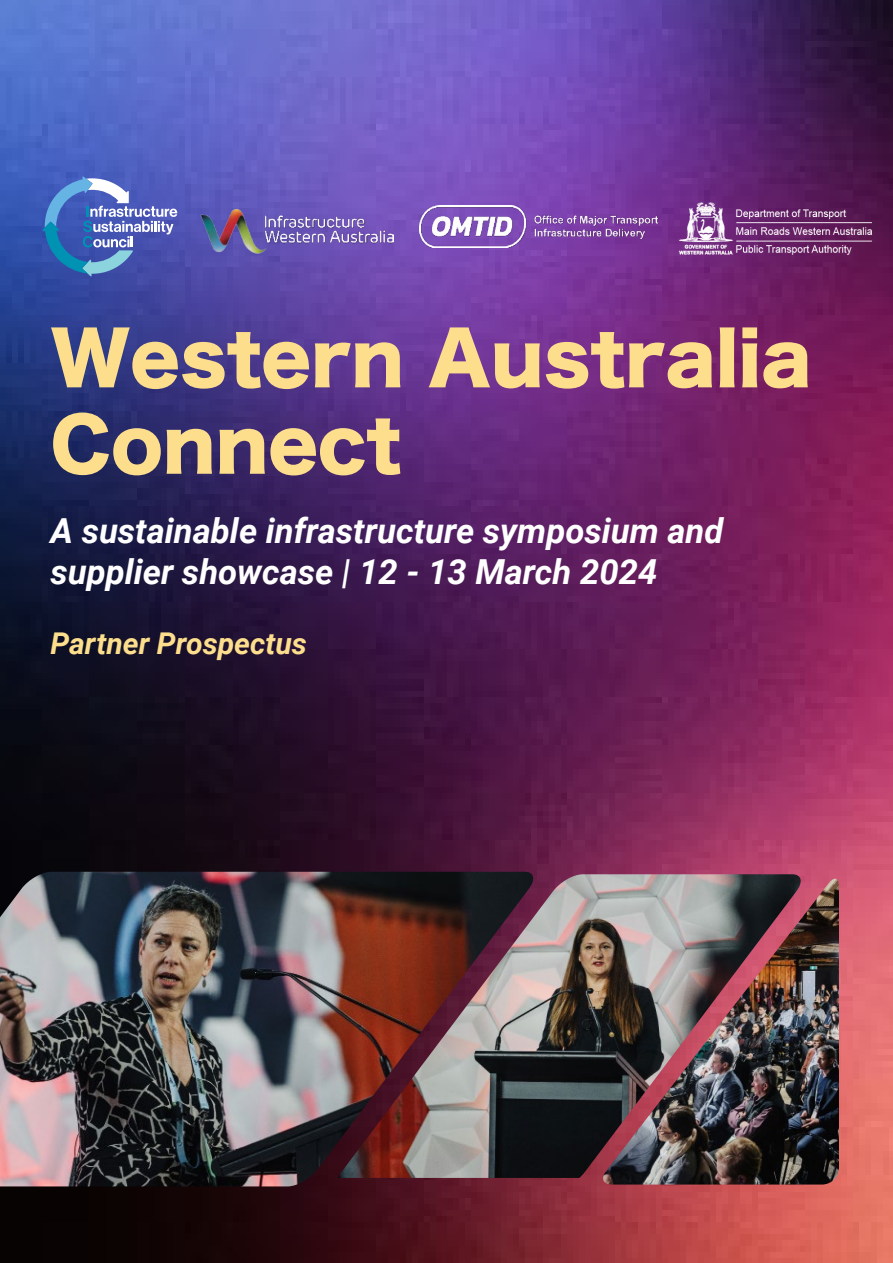
<style>
.page{position:relative;width:893px;height:1263px;background:#fff}
.page>*{position:absolute;margin:0;border:0;box-sizing:border-box;transform-origin:0 0}
.t1{font:72px/86.4px "Hira Kaku Std N W8";color:#fdde8c}
.t2{font:italic 700 34.5px/41.4px "Roboto";color:#fff}
.t3{font:italic 700 30px "Roboto";color:#fcde8d}
</style>
<div class="page">
<img style="left:0;top:0;width:893px;height:1263px">
<svg style="left:42px;top:176px;width:135px;height:101px;background:#5975bf"></svg>
<img style="left:0;top:872px;width:533px;height:314px">
<img style="left:338px;top:874px;width:465px;height:304px">
<img style="left:600px;top:879px;width:239px;height:305px">
<img style="left:420px;top:206px;width:250px;height:41px">
<img style="left:275px;top:209px;width:119px;height:43px">
<img style="left:190px;top:191px;width:85px;height:85px">
<img style="left:674px;top:190px;width:209px;height:73px">
<h1 class="t1" style="left:50px;top:317px;width:763px">Western Australia<br>Connect</h1>
<p class="t2" style="left:50px;top:512px;width:674px">A sustainable infrastructure symposium and supplier showcase | 12 - 13 March 2024</p>
<p class="t3" style="left:50px;top:631px;width:258px">Partner Prospectus</p>
</div>
